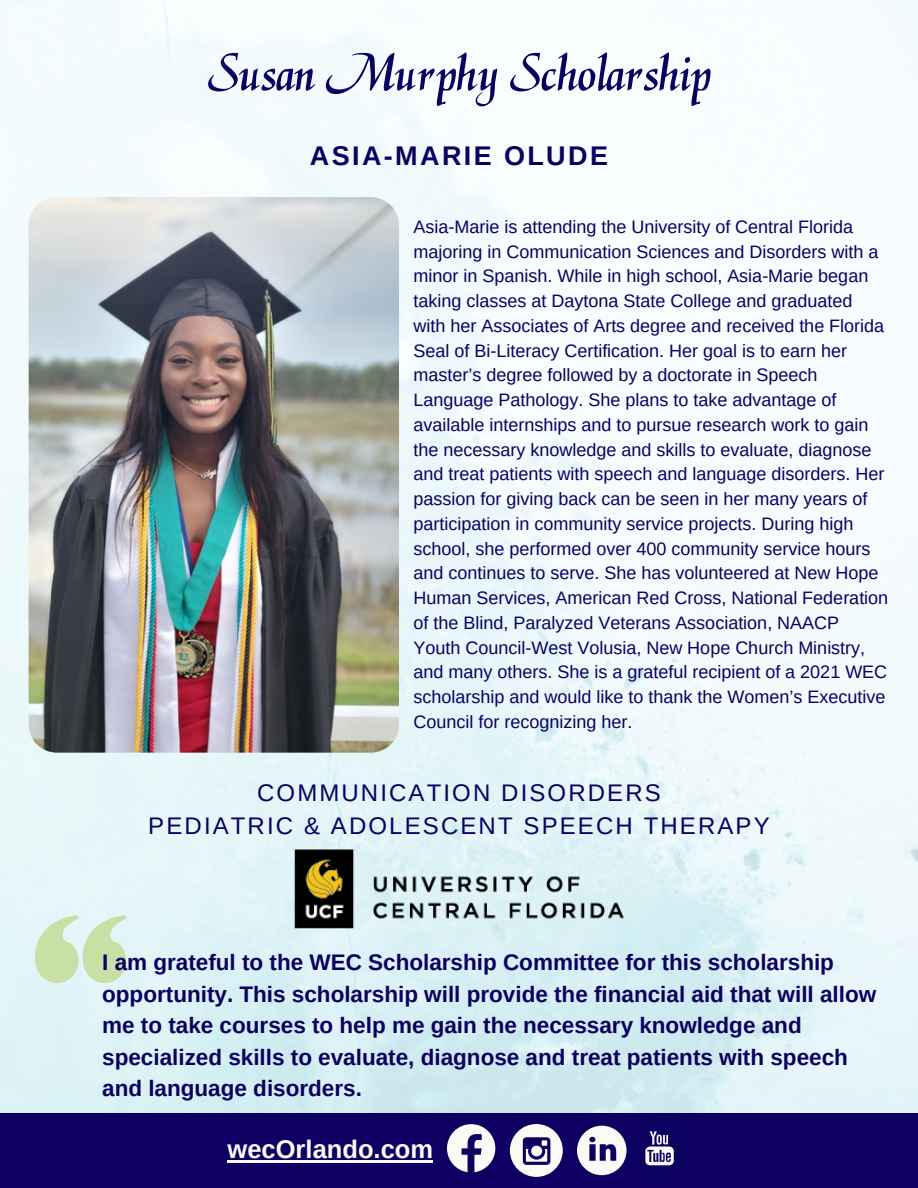
<style>
.page{position:relative;width:918px;height:1188px;background:#fff}
.page>*{position:absolute;margin:0;border:0;box-sizing:border-box;transform-origin:0 0}
.t1{font:55.8px "Magik";color:#0c0061}
.t2{font:700 27px "Arimo";letter-spacing:.09em;color:#0c0061}
.t3{font:700 25.5px "Arimo";color:#fcfaf7}
.t4{font:24px/32.7px "Arimo";letter-spacing:.09em;color:#0c0061;text-align:center}
.t5{font:700 22.5px/31.5px "Arimo";color:#0c0061}
.t6{font:18px/24.8px "Arimo";color:#0c0061}
</style>
<div class="page">
<img style="left:0;top:0;width:918px;height:1113px">
<div style="left:0;top:1113px;width:918px;height:75px;background:#0d0062"></div>
<svg style="left:447px;top:1124px;width:48px;height:48px"></svg>
<svg style="left:645px;top:1131px;width:29px;height:35px"></svg>
<svg style="left:577px;top:1126px;width:50px;height:49px"></svg>
<div style="left:510px;top:1124px;width:53px;height:53px;background:#fcfaf7;border-radius:50%"></div>
<svg style="left:523px;top:1137px;width:27px;height:28px"></svg>
<hr style="left:228px;top:1160px;width:205px;height:2px;background:#fcfaf7">
<svg style="left:35px;top:915px;width:92px;height:68px;background:#d1e6c3"></svg>
<img style="left:29px;top:197px;width:370px;height:556px;border-radius:28px">
<img style="left:294px;top:849px;width:330px;height:80px">
<h1 class="t1" style="left:207px;top:40px;width:505px">Susan Murphy Scholarship</h1>
<h2 class="t2" style="left:310px;top:141px;width:300px">ASIA-MARIE OLUDE</h2>
<p class="t6" style="left:413px;top:214px;width:476px">Asia-Marie is attending the University of Central Florida majoring in Communication Sciences and Disorders with a minor in Spanish. While in high school, Asia-Marie began taking classes at Daytona State College and graduated with her Associates of Arts degree and received the Florida Seal of Bi-Literacy Certification. Her goal is to earn her master’s degree followed by a doctorate in Speech Language Pathology. She plans to take advantage of available internships and to pursue research work to gain the necessary knowledge and skills to evaluate, diagnose and treat patients with speech and language disorders. Her passion for giving back can be seen in her many years of participation in community service projects. During high school, she performed over 400 community service hours and continues to serve. She has volunteered at New Hope Human Services, American Red Cross, National Federation of the Blind, Paralyzed Veterans Association, NAACP Youth Council-West Volusia, New Hope Church Ministry, and many others. She is a grateful recipient of a 2021 WEC scholarship and would like to thank the Women’s Executive Council for recognizing her.</p>
<h3 class="t4" style="left:148px;top:777px;width:623px">COMMUNICATION DISORDERS<br>PEDIATRIC &amp; ADOLESCENT SPEECH THERAPY</h3>
<p class="t5" style="left:102px;top:947px;width:776px">I am grateful to the WEC Scholarship Committee for this scholarship opportunity. This scholarship will provide the financial aid that will allow me to take courses to help me gain the necessary knowledge and specialized skills to evaluate, diagnose and treat patients with speech and language disorders.</p>
<h3 class="t3" style="left:228px;top:1135px;width:207px">wecOrlando.com</h3>
</div>
